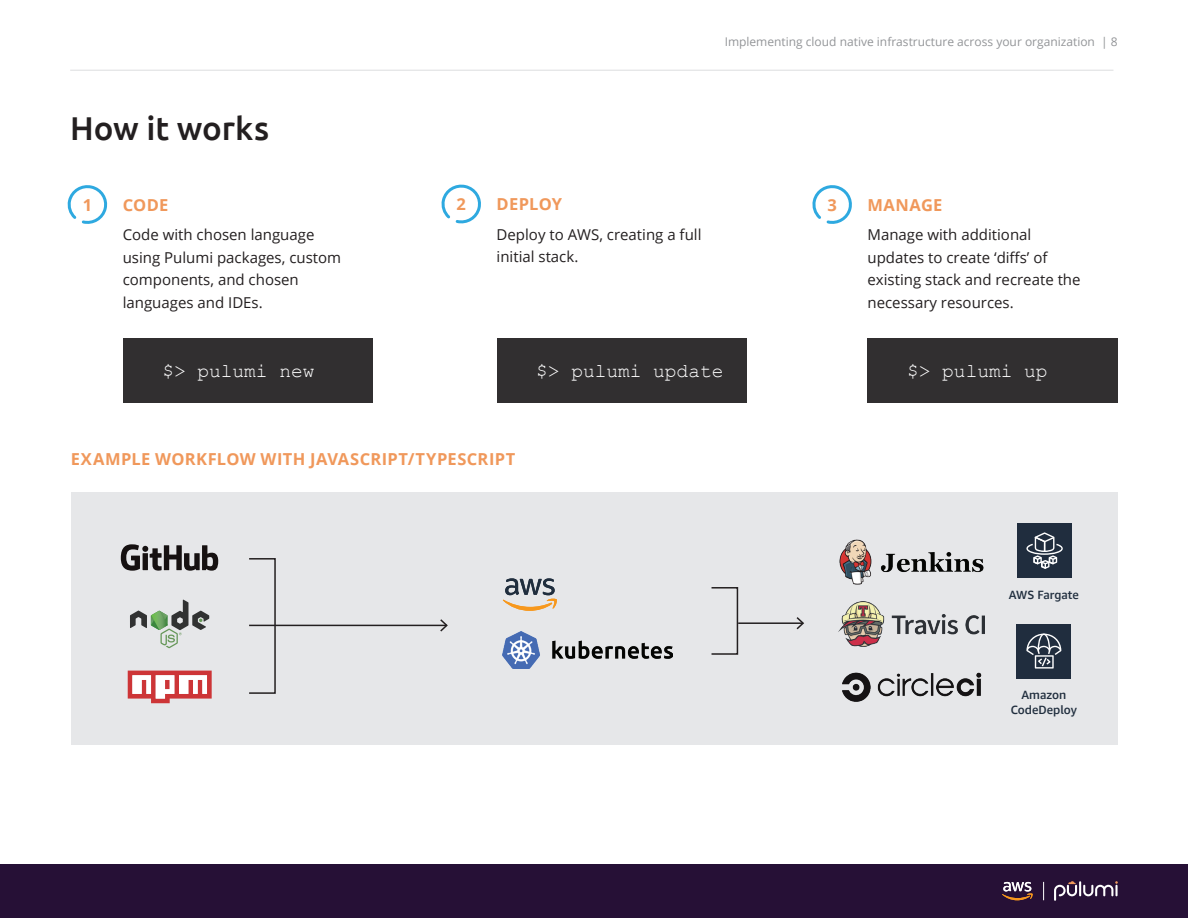
<style>
.page{position:relative;width:1188px;height:918px;background:#fff}
.page>*{position:absolute;margin:0;border:0;box-sizing:border-box;transform-origin:0 0}
.t1{font:500 33px "Ubuntu";letter-spacing:-.005em;color:#231f20}
.t2{font:19.5px "Courier New";color:#fff}
.t3{font:700 16.5px "Open Sans";letter-spacing:.02em;color:#f0985b}
.t4{font:15px/22.5px "Open Sans";color:#231f20}
.t5{font:12px "Open Sans";color:#939598}
.t6{font:500 12px/15px "Amazon Ember";color:#202e3e;text-align:center}
</style>
<div class="page">
<div style="left:0;top:864px;width:1188px;height:54px;background:#261036"></div>
<hr style="left:70px;top:70px;width:1043px;height:1px;background:#dcdddf">
<svg style="left:1043px;top:882px;width:1px;height:18px"></svg>
<svg style="left:1002px;top:882px;width:31px;height:18px"></svg>
<svg style="left:1054px;top:881px;width:64px;height:20px"></svg>
<div style="left:71px;top:492px;width:1047px;height:253px;background:#e6e7e9"></div>
<div style="left:123px;top:338px;width:250px;height:65px;background:#312f30"></div>
<div style="left:868px;top:338px;width:250px;height:65px;background:#312f30"></div>
<div style="left:497px;top:338px;width:249px;height:65px;background:#312f30"></div>
<img style="left:503px;top:631px;width:170px;height:37px">
<img style="left:839px;top:601px;width:145px;height:46px">
<svg style="left:121px;top:544px;width:97px;height:27px"></svg>
<svg style="left:130px;top:600px;width:79px;height:48px"></svg>
<svg style="left:128px;top:671px;width:84px;height:32px;background:#e3989a"></svg>
<svg style="left:503px;top:578px;width:54px;height:33px"></svg>
<div style="left:248px;top:558px;width:28px;height:136px;border:2px solid #231f20"></div>
<div style="left:711px;top:587px;width:27px;height:68px;border:2px solid #231f20"></div>
<hr style="left:249px;top:625px;width:198px;height:1px;background:#231f20">
<svg style="left:439px;top:619px;width:9px;height:13px"></svg>
<hr style="left:738px;top:622px;width:65px;height:2px;background:#231f20">
<svg style="left:795px;top:617px;width:9px;height:13px"></svg>
<img style="left:842px;top:672px;width:140px;height:30px">
<img style="left:839px;top:539px;width:145px;height:46px">
<svg style="left:67px;top:185px;width:41px;height:39px"></svg>
<svg style="left:441px;top:184px;width:40px;height:40px"></svg>
<svg style="left:812px;top:185px;width:40px;height:39px"></svg>
<div style="left:1017px;top:523px;width:55px;height:55px;background:#202d3e"></div>
<svg style="left:1026px;top:532px;width:37px;height:37px"></svg>
<div style="left:1017px;top:624px;width:54px;height:54px;background:#202d3e"></div>
<svg style="left:1026px;top:633px;width:35px;height:36px"></svg>
<h1 class="t1" style="left:70px;top:108px;width:200px">How it works</h1>
<p class="t5" style="left:725px;top:33px;width:395px">Implementing cloud native infrastructure across your organization | 8</p>
<p class="t3" style="left:497px;top:193px;width:67px">DEPLOY</p>
<p class="t4" style="left:497px;top:222px;width:206px">Deploy to AWS, creating a full initial stack.</p>
<p class="t3" style="left:83px;top:193px;width:11px">1</p>
<p class="t3" style="left:123px;top:193px;width:47px">CODE</p>
<p class="t3" style="left:457px;top:193px;width:11px">2</p>
<p class="t3" style="left:827px;top:193px;width:11px">3</p>
<p class="t4" style="left:123px;top:223px;width:220px">Code with chosen language using Pulumi packages, custom components, and chosen languages and IDEs.</p>
<p class="t3" style="left:868px;top:193px;width:76px">MANAGE</p>
<p class="t4" style="left:868px;top:223px;width:215px">Manage with additional updates to create ‘diffs’ of existing stack and recreate the necessary resources.</p>
<h2 class="t2" style="left:162px;top:359px;width:154px">$&gt; pulumi new</h2>
<h2 class="t2" style="left:536px;top:359px;width:189px">$&gt; pulumi update</h2>
<h2 class="t2" style="left:907px;top:359px;width:142px">$&gt; pulumi up</h2>
<p class="t3" style="left:71px;top:448px;width:446px">EXAMPLE WORKFLOW WITH JAVASCRIPT/TYPESCRIPT</p>
<p class="t6" style="left:1009px;top:587px;width:72px">AWS Fargate</p>
<p class="t6" style="left:1011px;top:687px;width:68px">Amazon<br>CodeDeploy</p>
</div>
